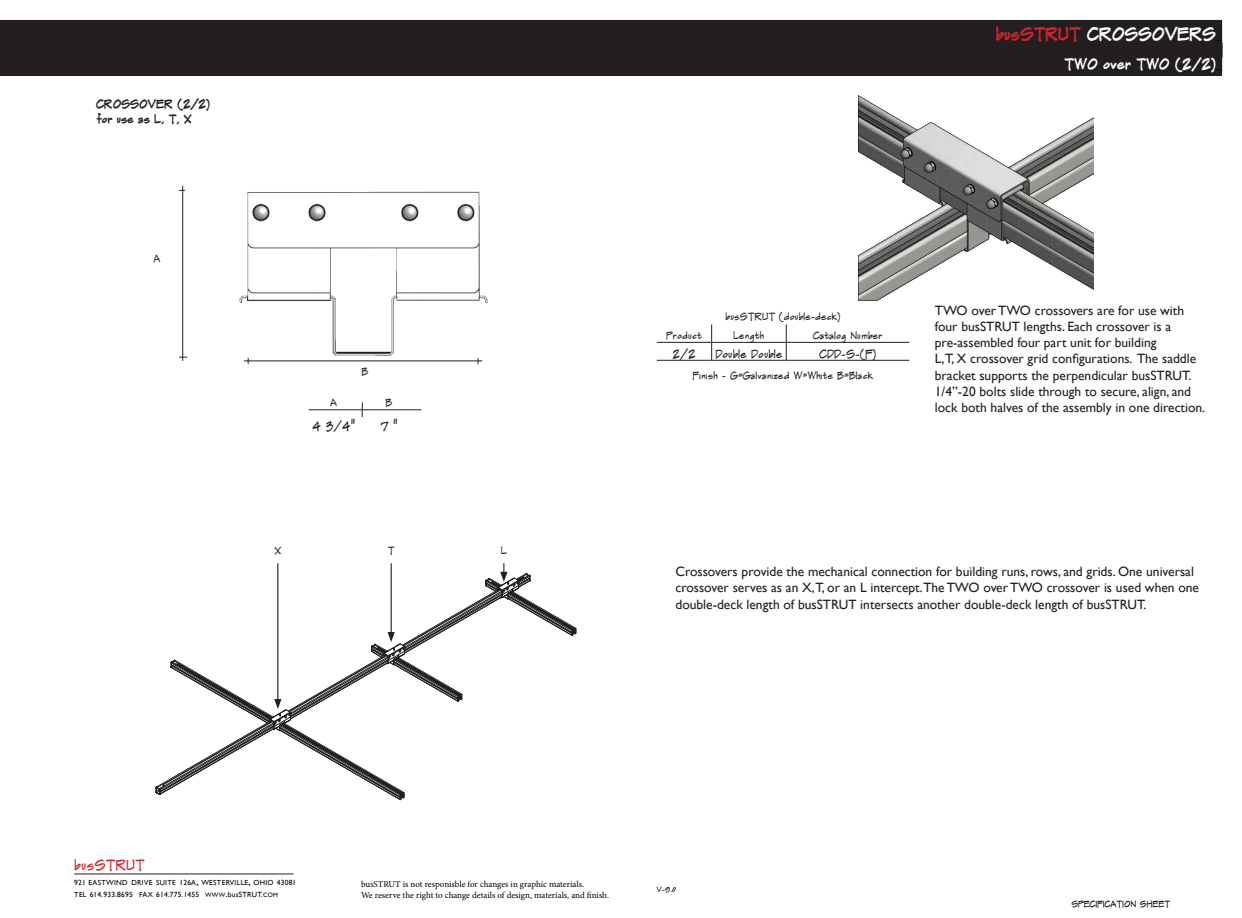
<style>
.page{position:relative;width:1242px;height:918px;background:#fff}
.page>*{position:absolute;margin:0;border:0;box-sizing:border-box;transform-origin:0 0}
.t1{font:700 18px "Frankthe Architect";color:#fff}
.t2{font:700 15px "Frankthe Architect";color:#fff}
.t3{font:15px "Frankthe Architect";color:#d1232a}
.t4{font:13.5px/16.2px "Gill Sans";color:#231f20}
.t5{font:12px "Frankthe Architect";color:#231f20}
.t6{font:700 12px/14.4px "Frankthe Architect";color:#231f20}
.t7{font:10.5px "Frankthe Architect";color:#231f20}
.t8{font:9px/10.8px "Minion Pro";letter-spacing:-.005em;color:#000}
.t9{font:9px "Frankthe Architect";color:#000}
.t10{font:7.5px "Gill Sans";letter-spacing:.03em;color:#000}
.t11{font:7.5px "Frankthe Architect";color:#000}
.t12{font:7.35px "Gill Sans";letter-spacing:.045em;color:#000}
.t13{font:6.3px "Gill Sans";color:#000}
.t14{font:700 6px "Frankthe Architect";color:#000}
.s1{color:#d1232a}
.s2{font-size:7.5px}
.s3{font-size:10.5px}
.s4{font-size:7.35px}
.s5{font-size:6.3px}
.s6{font-size:9px}
.s7{font-style:inherit}
</style>
<div class="page">
<img style="left:239px;top:191px;width:249px;height:171px">
<hr style="left:309px;top:409px;width:112px;height:1px;background:#231f20">
<svg style="left:362px;top:402px;width:1px;height:15px"></svg>
<hr style="left:244px;top:361px;width:238px;height:1px;background:#231f20">
<hr style="left:182px;top:186px;width:1px;height:175px;background:#231f20">
<svg style="left:155px;top:563px;width:422px;height:238px"></svg>
<svg style="left:711px;top:324px;width:1px;height:36px"></svg>
<svg style="left:786px;top:324px;width:1px;height:36px"></svg>
<hr style="left:657px;top:342px;width:55px;height:1px;background:#231f20">
<hr style="left:712px;top:342px;width:74px;height:1px;background:#231f20">
<hr style="left:786px;top:342px;width:123px;height:1px;background:#231f20">
<hr style="left:657px;top:360px;width:55px;height:1px;background:#231f20">
<hr style="left:712px;top:360px;width:74px;height:1px;background:#231f20">
<hr style="left:786px;top:360px;width:123px;height:1px;background:#231f20">
<div style="left:0;top:20px;width:1222px;height:28px;background:#231f20"></div>
<div style="left:0;top:48px;width:1222px;height:27px;background:#231f20"></div>
<hr style="left:0;top:74px;width:1222px;height:2px;background:#231f20">
<hr style="left:0;top:0;width:1px;height:918px;background:#000">
<img style="left:859px;top:96px;width:234px;height:204px">
<hr style="left:74px;top:874px;width:219px;height:1px;background:#231f20">
<p class="t6" style="left:96px;top:97px;width:115px">CROSSOVER (2/2) for use as L, T, X</p>
<p class="t7" style="left:154px;top:252px;width:8px">A</p>
<p class="t7" style="left:362px;top:365px;width:8px">B</p>
<p class="t7" style="left:330px;top:396px;width:8px">A</p>
<p class="t7" style="left:386px;top:396px;width:8px">B</p>
<p class="t5" style="left:312px;top:419px;width:45px">4 3/4”</p>
<p class="t5" style="left:381px;top:419px;width:18px">7 ”</p>
<p class="t7" style="left:274px;top:545px;width:8px">X</p>
<p class="t7" style="left:388px;top:545px;width:8px">T</p>
<p class="t7" style="left:501px;top:544px;width:7px">L</p>
<h1 class="t1" style="left:996px;top:23px;width:221px"><span class="s1">busSTRUT</span> CROSSOVERS</h1>
<p class="t14" style="left:1216px;top:34px;width:7px">_</p>
<p class="t2" style="left:1065px;top:55px;width:153px">TWO over TWO (2/2)</p>
<p class="t14" style="left:1216px;top:64px;width:7px">_</p>
<p class="t7" style="left:726px;top:311px;width:116px">busSTRUT (double-deck)</p>
<p class="t7" style="left:666px;top:329px;width:37px">Product</p>
<p class="t7" style="left:734px;top:329px;width:32px">Length</p>
<p class="t7" style="left:813px;top:329px;width:71px">Catalog Number</p>
<p class="t5" style="left:673px;top:347px;width:25px">2/2</p>
<p class="t5" style="left:715px;top:347px;width:69px">Double Double</p>
<p class="t5" style="left:819px;top:347px;width:58px">CDD-S-(F)</p>
<p class="t7" style="left:693px;top:370px;width:182px">Finish - G=Galvanized W=White B=Black</p>
<p class="t4" style="left:935px;top:302px;width:272px">TWO over TWO crossovers are for use with four busSTRUT lengths. Each crossover is a pre-assembled four part unit for building<br>L,T, X crossover grid configurations. The saddle bracket supports the perpendicular busSTRUT.<br>1/4”-20 bolts slide through to secure, align, and lock both halves of the assembly in one direction.</p>
<p class="t4" style="left:675px;top:563px;width:525px">Crossovers provide the mechanical connection for building runs, rows, and grids. One universal crossover serves as an X,T, or an L intercept.The TWO over TWO crossover is used when one double-deck length of busSTRUT intersects another double-deck length of busSTRUT.</p>
<p class="t3" style="left:74px;top:856px;width:72px">busSTRUT</p>
<p class="t12" style="left:74px;top:878px;width:224px"><span class="s2">921</span> EASTWIND DRIVE SUITE <span class="s2">126</span>A<span class="s3">,</span> WESTERVILLE<span class="s3">,</span> OHIO <span class="s2">43081</span></p>
<p class="t10" style="left:74px;top:890px;width:171px"><span class="s4">TEL</span> 614.933.8695 <span class="s4">FAX</span> 614.775.1455 <span class="s5">WWW</span><span class="s6">.</span><span class="s7">bus</span>STRUT</p>
<p class="t13" style="left:261px;top:891px;width:18px"><span class="s2">.</span>COM</p>
<p class="t8" style="left:361px;top:879px;width:250px">busSTRUT is not responisble for changes in graphic materials.<br>We reserve the right to change details of design, materials, and finish.</p>
<p class="t11" style="left:656px;top:885px;width:21px">V-9.0</p>
<p class="t9" style="left:1071px;top:899px;width:100px">SPECIFICATION SHEET</p>
</div>
